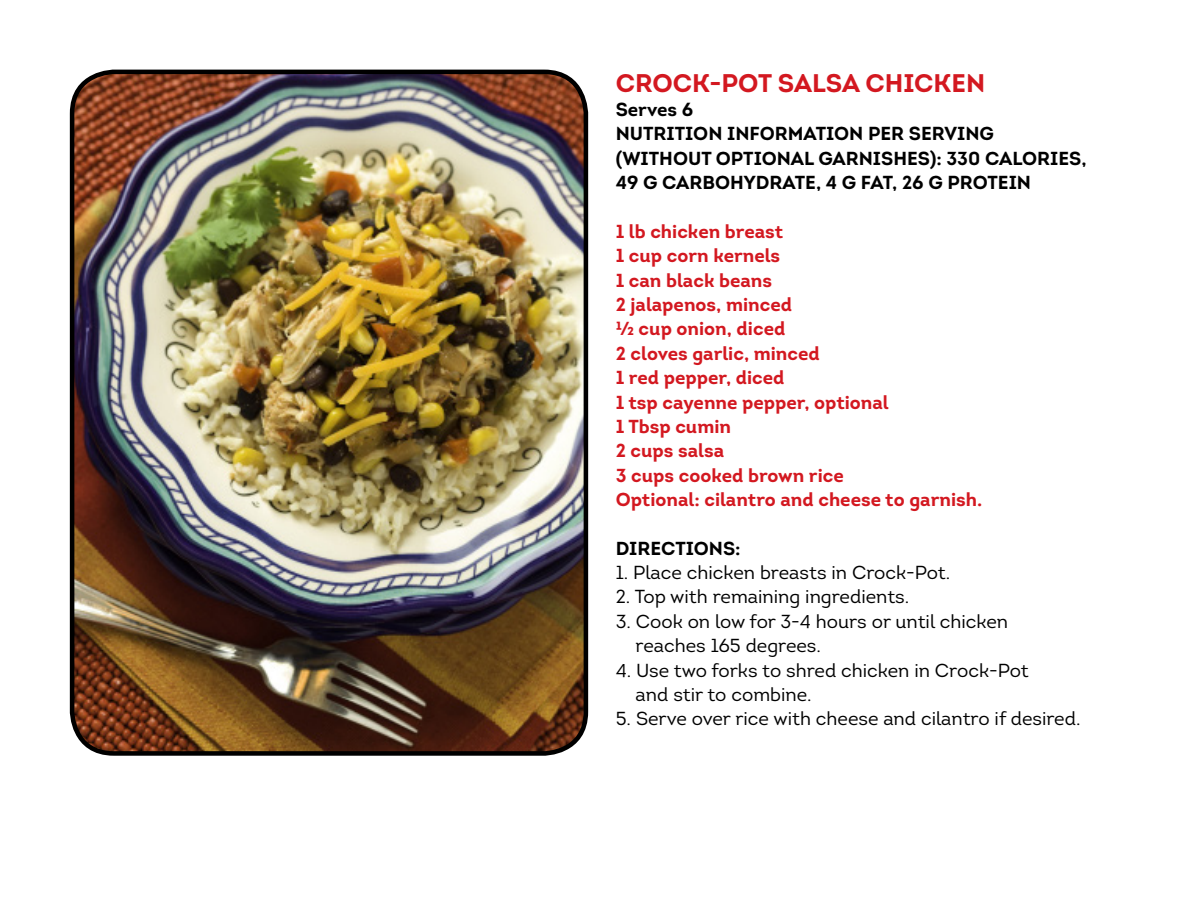
<style>
.page{position:relative;width:1200px;height:900px;background:#fff}
.page>*{position:absolute;margin:0;border:0;box-sizing:border-box;transform-origin:0 0}
.t1{font:700 25.5px "Intro";color:#d31820}
.t2{font:18.9px/24.3px "Intro";color:#000}
.t3{font:700 18.9px/24.3px "Intro";color:#d31820}
.t4{font:700 18.9px/24.3px "Intro";color:#000}
</style>
<div class="page">
<img style="left:72px;top:72px;width:514px;height:681px">
<div style="left:70px;top:70px;width:518px;height:686px;border:5px solid #000;border-radius:42px"></div>
<h1 class="t1" style="left:616px;top:66px;width:371px">CROCK-POT SALSA CHICKEN</h1>
<p class="t4" style="left:616px;top:97px;width:473px">Serves 6<br>NUTRITION INFORMATION PER SERVING (WITHOUT OPTIONAL GARNISHES): 330 CALORIES,<br>49 G CARBOHYDRATE, 4 G FAT, 26 G PROTEIN</p>
<p class="t3" style="left:616px;top:219px;width:368px">1 lb chicken breast<br>1 cup corn kernels<br>1 can black beans<br>2 jalapenos, minced<br>½ cup onion, diced<br>2 cloves garlic, minced<br>1 red pepper, diced<br>1 tsp cayenne pepper, optional<br>1 Tbsp cumin<br>2 cups salsa<br>3 cups cooked brown rice<br>Optional: cilantro and cheese to garnish.</p>
<p class="t4" style="left:616px;top:536px;width:126px">DIRECTIONS:</p>
<p class="t2" style="left:616px;top:560px;width:336px">1. Place chicken breasts in Crock-Pot.</p>
<p class="t2" style="left:616px;top:585px;width:295px">2. Top with remaining ingredients.</p>
<p class="t2" style="left:636px;top:609px;width:374px;text-indent:-20px">3. Cook on low for 3-4 hours or until chicken reaches 165 degrees.</p>
<p class="t2" style="left:636px;top:658px;width:395px;text-indent:-20px">4. Use two forks to shred chicken in Crock-Pot and stir to combine.</p>
<p class="t2" style="left:616px;top:707px;width:466px">5. Serve over rice with cheese and cilantro if desired.</p>
</div>
